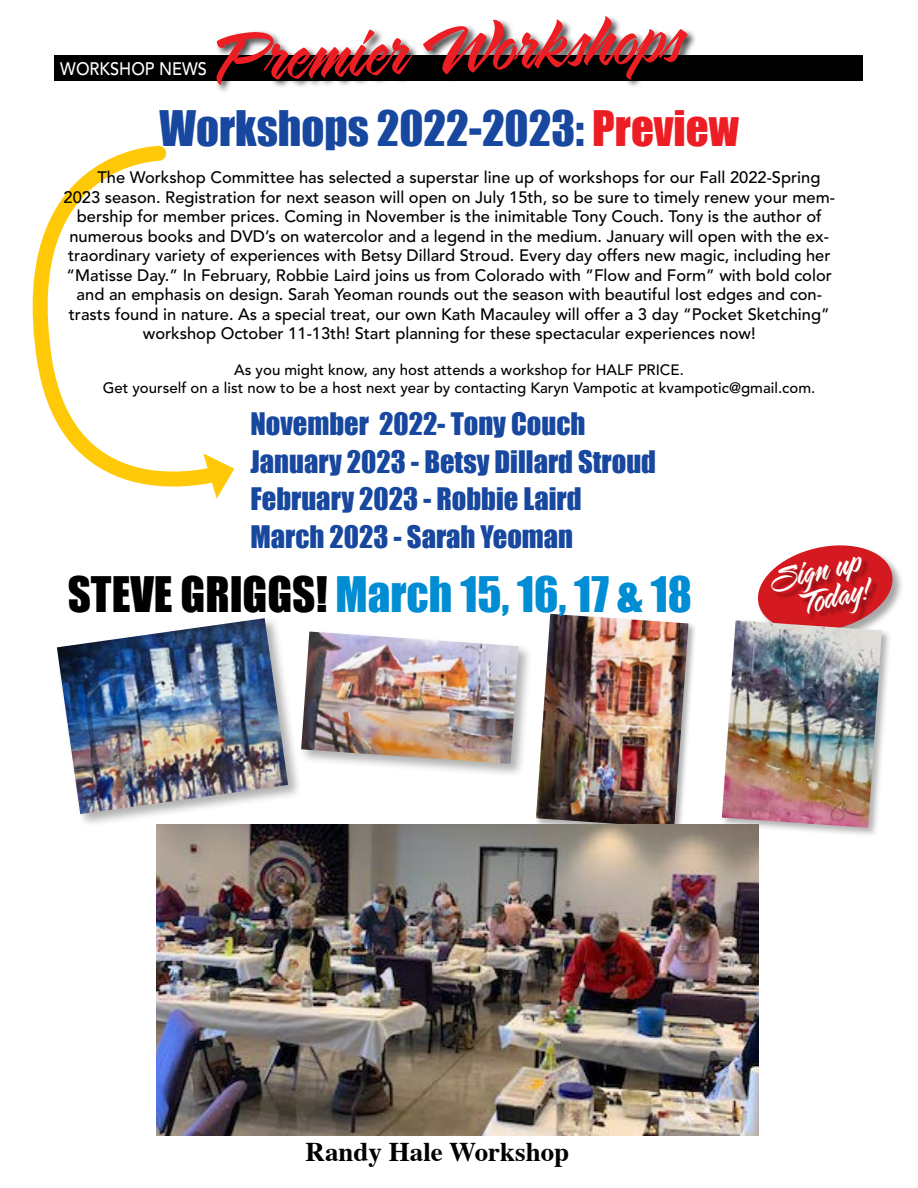
<style>
.page{position:relative;width:918px;height:1188px;background:#fff}
.page>*{position:absolute;margin:0;border:0;box-sizing:border-box;transform-origin:0 0}
.t1{font:83.25px "LHF Sarah Script Neue";color:#ed1d24}
.t2{font:45px "Impact";color:#008dd3}
.t3{font:45px "Impact";color:#17479e}
.t4{font:39px/29.2px "LHF Sarah Script Neue";color:#fff;text-align:right}
.t5{font:28.5px/37.5px "Impact";color:#17479e}
.t6{font:700 27px "Times";color:#000}
.t7{font:500 18px "Avenir LT Std";color:#fff;scale:.91 1}
.t8{font:500 16.5px "Avenir LT Std";color:#000}
.t9{font:500 15px/18px "Avenir LT Std";color:#000;text-align:center}
.s1{color:#ed1d24}
.s2{color:#000}
</style>
<div class="page">
<svg style="left:32px;top:145px;width:171px;height:342px"></svg>
<svg style="left:203px;top:453px;width:31px;height:46px"></svg>
<div style="left:54px;top:55px;width:809px;height:25px;background:#000"></div>
<div style="left:214px;top:14px;width:484px;height:81px;background:#000;opacity:.75"></div>
<div style="left:535px;top:612px;width:162px;height:225px;background:#000;opacity:.31"></div>
<img style="left:536px;top:614px;width:152px;height:210px">
<div style="left:758px;top:545px;width:146px;height:98px;background:#000;opacity:.35"></div>
<svg style="left:757px;top:545px;width:139px;height:92px"></svg>
<div style="left:774px;top:558px;width:105px;height:63px;background:#000;opacity:.3"></div>
<div style="left:720px;top:619px;width:172px;height:219px;background:#000;opacity:.31"></div>
<img style="left:722px;top:620px;width:160px;height:208px">
<div style="left:299px;top:629px;width:234px;height:149px;background:#000;opacity:.31"></div>
<img style="left:302px;top:632px;width:217px;height:132px">
<div style="left:54px;top:616px;width:248px;height:212px;background:#000;opacity:.31"></div>
<img style="left:57px;top:618px;width:231px;height:196px">
<img style="left:157px;top:824px;width:601px;height:311px">
<p class="t7" style="left:60px;top:59px;width:163px">WORKSHOP NEWS</p>
<h1 class="t1" style="left:215px;top:17px;width:471px;rotate:-3deg">Premier Workshops</h1>
<h2 class="t3" style="left:159px;top:93px;width:581px">Workshops 2022-2023: <span class="s1">Preview</span></h2>
<p class="t8" style="left:98px;top:168px;width:725px">The Workshop Committee has selected a superstar line up of workshops for our Fall 2022-Spring</p>
<p class="t8" style="left:64px;top:187px;width:773px">2023 season. Registration for next season will open on July 15th, so be sure to timely renew your mem-</p>
<p class="t8" style="left:77px;top:207px;width:746px">bership for member prices. Coming in November is the inimitable Tony Couch. Tony is the author of</p>
<p class="t8" style="left:69px;top:226px;width:761px">numerous books and DVD’s on watercolor and a legend in the medium. January will open with the ex-</p>
<p class="t8" style="left:68px;top:246px;width:764px">traordinary variety of experiences with Betsy Dillard Stroud. Every day offers new magic, including her</p>
<p class="t8" style="left:67px;top:266px;width:767px">“Matisse Day.” In February, Robbie Laird joins us from Colorado with ”Flow and Form” with bold color</p>
<p class="t8" style="left:77px;top:285px;width:747px">and an emphasis on design. Sarah Yeoman rounds out the season with beautiful lost edges and con-</p>
<p class="t8" style="left:69px;top:305px;width:762px">trasts found in nature. As a special treat, our own Kath Macauley will offer a 3 day “Pocket Sketching”</p>
<p class="t8" style="left:143px;top:324px;width:614px">workshop October 11-13th! Start planning for these spectacular experiences now!</p>
<p class="t9" style="left:103px;top:361px;width:714px">As you might know, any host attends a workshop for HALF PRICE.<br>Get yourself on a list now to be a host next year by contacting Karyn Vampotic at kvampotic@gmail.com.</p>
<h3 class="t5" style="left:250px;top:404px;width:407px">November 2022- Tony Couch<br>January 2023 - Betsy Dillard Stroud<br>February 2023 - Robbie Laird<br>March 2023 - Sarah Yeoman</h3>
<h2 class="t2" style="left:68px;top:560px;width:626px"><span class="s2">STEVE GRIGGS!</span> March 15, 16, 17 &amp; 18</h2>
<h3 class="t4" style="left:770px;top:570px;width:98px;rotate:-13deg">Sign up<br>Today!</h3>
<h3 class="t6" style="left:306px;top:1126px;width:265px">Randy Hale Workshop</h3>
</div>
